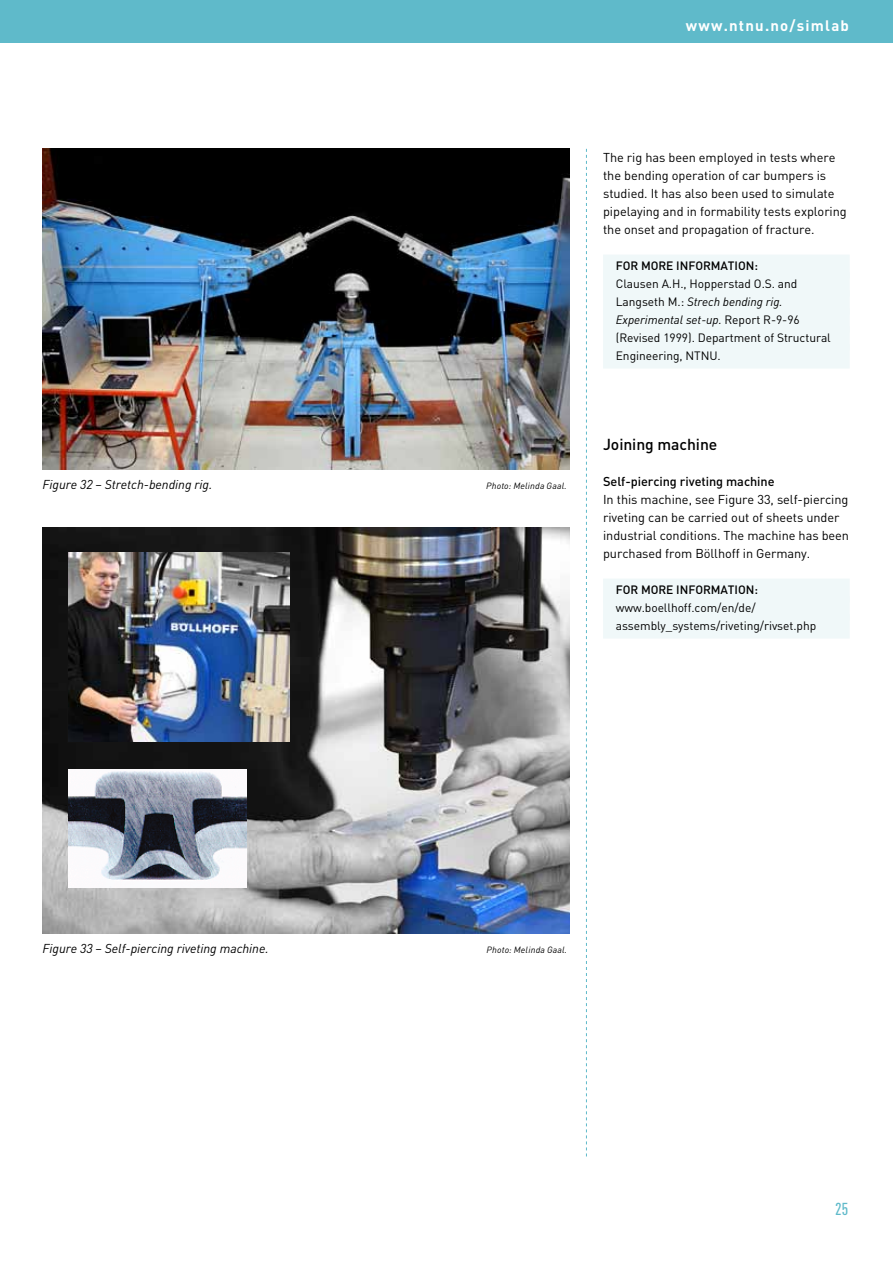
<style>
.page{position:relative;width:893px;height:1263px;background:#fff}
.page>*{position:absolute;margin:0;border:0;box-sizing:border-box;transform-origin:0 0}
.t1{font:500 17.1px "DIN Cond";color:#5fbaca}
.t2{font:500 15.75px "DIN";letter-spacing:-.005em;color:#000}
.t3{font:700 15px "DIN";letter-spacing:.08em;color:#fff}
.t4{font:12.75px/18px "DIN";letter-spacing:-.005em;color:#000}
.t5{font:italic 12.75px "DIN";letter-spacing:-.005em;color:#000}
.t6{font:500 12.75px "DIN";letter-spacing:-.005em;color:#000}
.t7{font:12px/18px "DIN";letter-spacing:-.005em;color:#000}
.t8{font:500 12px "DIN";letter-spacing:-.005em;color:#000}
.t9{font:italic 9px "DIN";letter-spacing:.02em;color:#000}
.s1{font-style:italic}
</style>
<div class="page">
<div style="left:0;top:0;width:893px;height:43px;background:#5fbaca"></div>
<svg style="left:586px;top:149px;width:1px;height:1008px"></svg>
<img style="left:43px;top:527px;width:527px;height:407px">
<div style="left:603px;top:255px;width:247px;height:24px;background:#f0f8f9"></div>
<div style="left:603px;top:273px;width:247px;height:24px;background:#f0f8f9"></div>
<div style="left:603px;top:291px;width:247px;height:24px;background:#f0f8f9"></div>
<div style="left:603px;top:309px;width:247px;height:24px;background:#f0f8f9"></div>
<div style="left:603px;top:327px;width:247px;height:24px;background:#f0f8f9"></div>
<div style="left:603px;top:345px;width:247px;height:24px;background:#f0f8f9"></div>
<div style="left:603px;top:579px;width:247px;height:24px;background:#f0f8f9"></div>
<div style="left:603px;top:597px;width:247px;height:24px;background:#f0f8f9"></div>
<div style="left:603px;top:615px;width:247px;height:24px;background:#f0f8f9"></div>
<img style="left:68px;top:553px;width:221px;height:189px">
<img style="left:68px;top:770px;width:179px;height:117px">
<img style="left:43px;top:149px;width:527px;height:321px">
<p class="t3" style="left:686px;top:16px;width:165px">www.ntnu.no/simlab</p>
<p class="t5" style="left:43px;top:476px;width:171px">Figure 32 – Stretch-bending rig.</p>
<p class="t9" style="left:486px;top:480px;width:82px">Photo: Melinda Gaal.</p>
<p class="t4" style="left:603px;top:148px;width:245px">The rig has been employed in tests where the bending operation of car bumpers is studied. It has also been used to simulate pipelaying and in formability tests exploring the onset and propagation of fracture.</p>
<p class="t8" style="left:616px;top:258px;width:44px">FOR MORE</p>
<p class="t8" style="left:676px;top:258px;width:12px">INFOR</p>
<p class="t8" style="left:711px;top:258px;width:49px">MATION :</p>
<p class="t7" style="left:616px;top:274px;width:217px">Clausen A.H., Hopperstad O.S. and Langseth M.: <span class="s1">Strech bending rig.<br>Experimental set-up.</span> Report R-9-96 (Revised 1999). Department of Structural Engineering, NTNU.</p>
<p class="t2" style="left:603px;top:434px;width:116px">JOINING MACHINE</p>
<p class="t6" style="left:603px;top:473px;width:173px">SELF-PIERCING RIVETING MACHINE</p>
<p class="t4" style="left:603px;top:490px;width:248px">In this machine, see Figure 33, self-piercing riveting can be carried out of sheets under industrial conditions. The machine has been purchased from Böllhoff in Germany.</p>
<p class="t8" style="left:616px;top:582px;width:44px">FOR MORE</p>
<p class="t8" style="left:676px;top:582px;width:12px">INFOR</p>
<p class="t8" style="left:711px;top:582px;width:49px">MATION :</p>
<p class="t7" style="left:616px;top:598px;width:202px">www.boellhoff.com/en/de/ assembly_systems/riveting/rivset.php</p>
<p class="t5" style="left:43px;top:940px;width:228px">Figure 33 – Self-piercing riveting machine.</p>
<p class="t9" style="left:487px;top:944px;width:82px">Photo: Melinda Gaal.</p>
<h1 class="t1" style="left:835px;top:1199px;width:15px">25</h1>
</div>
